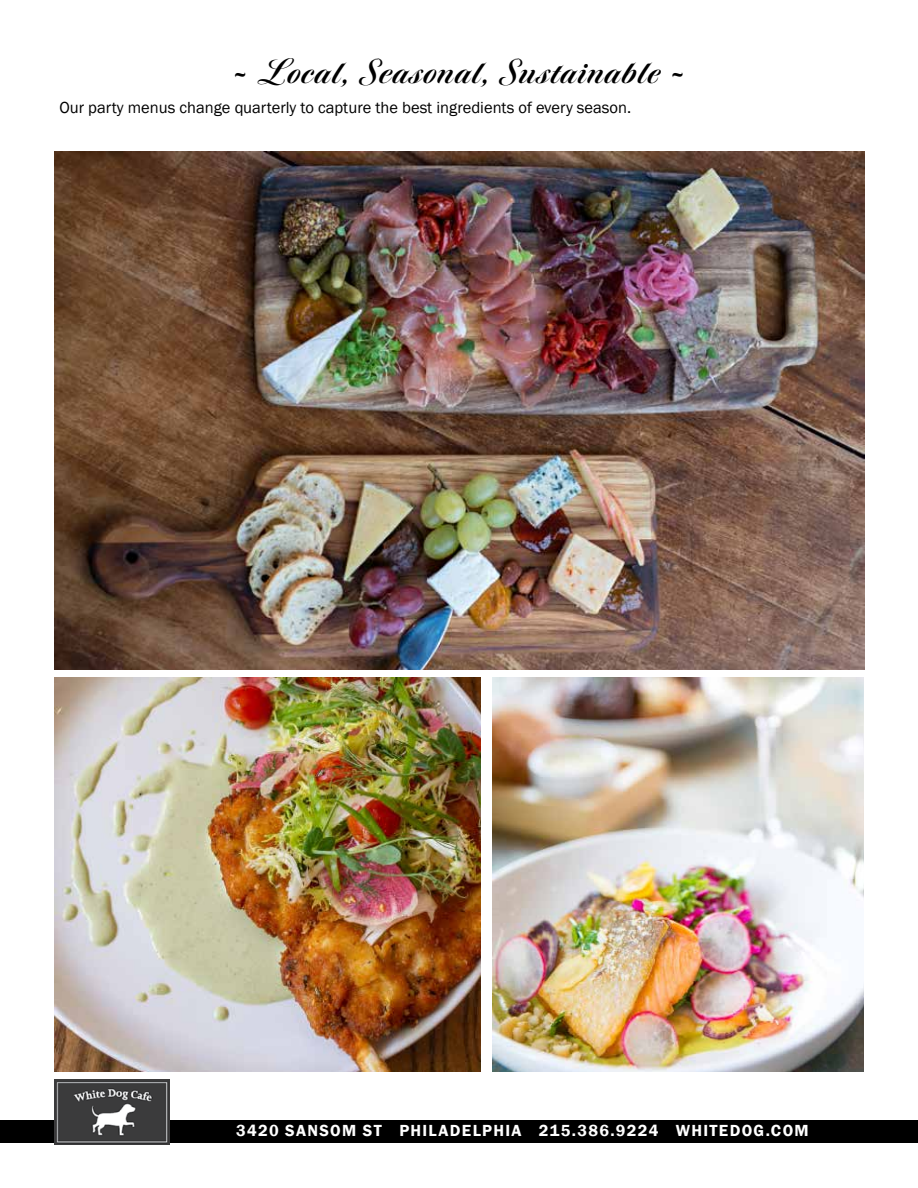
<style>
.page{position:relative;width:918px;height:1188px;background:#fff}
.page>*{position:absolute;margin:0;border:0;box-sizing:border-box;transform-origin:0 0}
.t1{font:700 36px "Tangier";letter-spacing:.05em;color:#000}
.t2{font:16.5px "Franklin Gothic";color:#000}
.t3{font:600 16.5px "Franklin Gothic";letter-spacing:.08em;color:#fff}
</style>
<div class="page">
<div style="left:0;top:1121px;width:918px;height:22px;background:#000"></div>
<img style="left:54px;top:1079px;width:115px;height:66px">
<img style="left:54px;top:151px;width:810px;height:519px">
<img style="left:493px;top:678px;width:370px;height:393px">
<img style="left:55px;top:678px;width:425px;height:393px">
<h1 class="t1" style="left:233px;top:51px;width:453px">- Local, Seasonal, Sustainable -</h1>
<p class="t2" style="left:59px;top:98px;width:573px">Our party menus change quarterly to capture the best ingredients of every season.</p>
<p class="t3" style="left:236px;top:1120px;width:574px">3420 SANSOM ST PHILADELPHIA 215.386.9224 WHITEDOG.COM</p>
</div>
